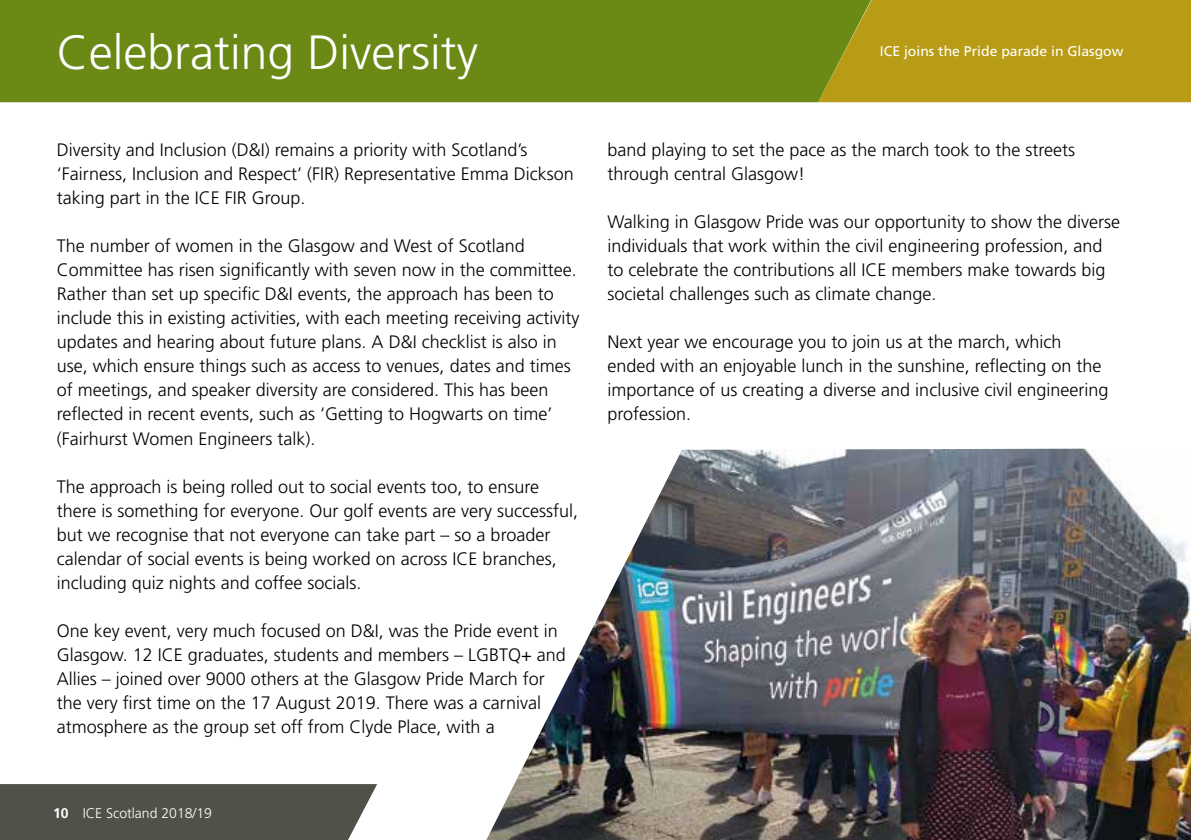
<style>
.page{position:relative;width:1191px;height:840px;background:#fff}
.page>*{position:absolute;margin:0;border:0;box-sizing:border-box;transform-origin:0 0}
.t1{font:300 48px "Frutiger LT";color:#fff}
.t2{font:300 18px/24px "Frutiger LT";color:#000}
.t3{font:14px "Frutiger LT";color:#fff}
.t4{font:300 14px "Frutiger LT";color:#fff}
.s1{font-weight:700}
</style>
<div class="page">
<div style="left:0;top:784px;width:377px;height:55px;background:#525149"></div>
<div style="left:871px;top:0;width:320px;height:102px;background:#b99c16"></div>
<div style="left:0;top:0;width:871px;height:102px;background:#6b8a15"></div>
<img style="left:487px;top:448px;width:704px;height:391px">
<h1 class="t1" style="left:57px;top:25px;width:423px">Celebrating Diversity</h1>
<p class="t2" style="left:57px;top:138px;width:519px">Diversity and Inclusion (D&amp;I) remains a priority with Scotland’s ‘Fairness, Inclusion and Respect’ (FIR) Representative Emma Dickson taking part in the ICE FIR Group.</p>
<p class="t2" style="left:57px;top:234px;width:524px">The number of women in the Glasgow and West of Scotland Committee has risen significantly with seven now in the committee.<br>Rather than set up specific D&amp;I events, the approach has been to include this in existing activities, with each meeting receiving activity updates and hearing about future plans. A D&amp;I checklist is also in use, which ensure things such as access to venues, dates and times of meetings, and speaker diversity are considered. This has been reflected in recent events, such as ‘Getting to Hogwarts on time’ (Fairhurst Women Engineers talk).</p>
<p class="t2" style="left:57px;top:474px;width:523px">The approach is being rolled out to social events too, to ensure there is something for everyone. Our golf events are very successful, but we recognise that not everyone can take part – so a broader calendar of social events is being worked on across ICE branches, including quiz nights and coffee socials.</p>
<p class="t2" style="left:57px;top:618px;width:510px">One key event, very much focused on D&amp;I, was the Pride event in Glasgow. 12 ICE graduates, students and members – LGBTQ+ and Allies – joined over 9000 others at the Glasgow Pride March for the very first time on the 17 August 2019. There was a carnival atmosphere as the group set off from Clyde Place, with a</p>
<p class="t4" style="left:53px;top:804px;width:160px"><span class="s1">10</span> ICE Scotland 2018/19</p>
<p class="t3" style="left:880px;top:43px;width:245px">ICE joins the Pride parade in Glasgow</p>
<p class="t2" style="left:607px;top:138px;width:469px">band playing to set the pace as the march took to the streets through central Glasgow!</p>
<p class="t2" style="left:607px;top:210px;width:514px">Walking in Glasgow Pride was our opportunity to show the diverse individuals that work within the civil engineering profession, and to celebrate the contributions all ICE members make towards big societal challenges such as climate change.</p>
<p class="t2" style="left:607px;top:330px;width:502px">Next year we encourage you to join us at the march, which ended with an enjoyable lunch in the sunshine, reflecting on the importance of us creating a diverse and inclusive civil engineering profession.</p>
</div>
